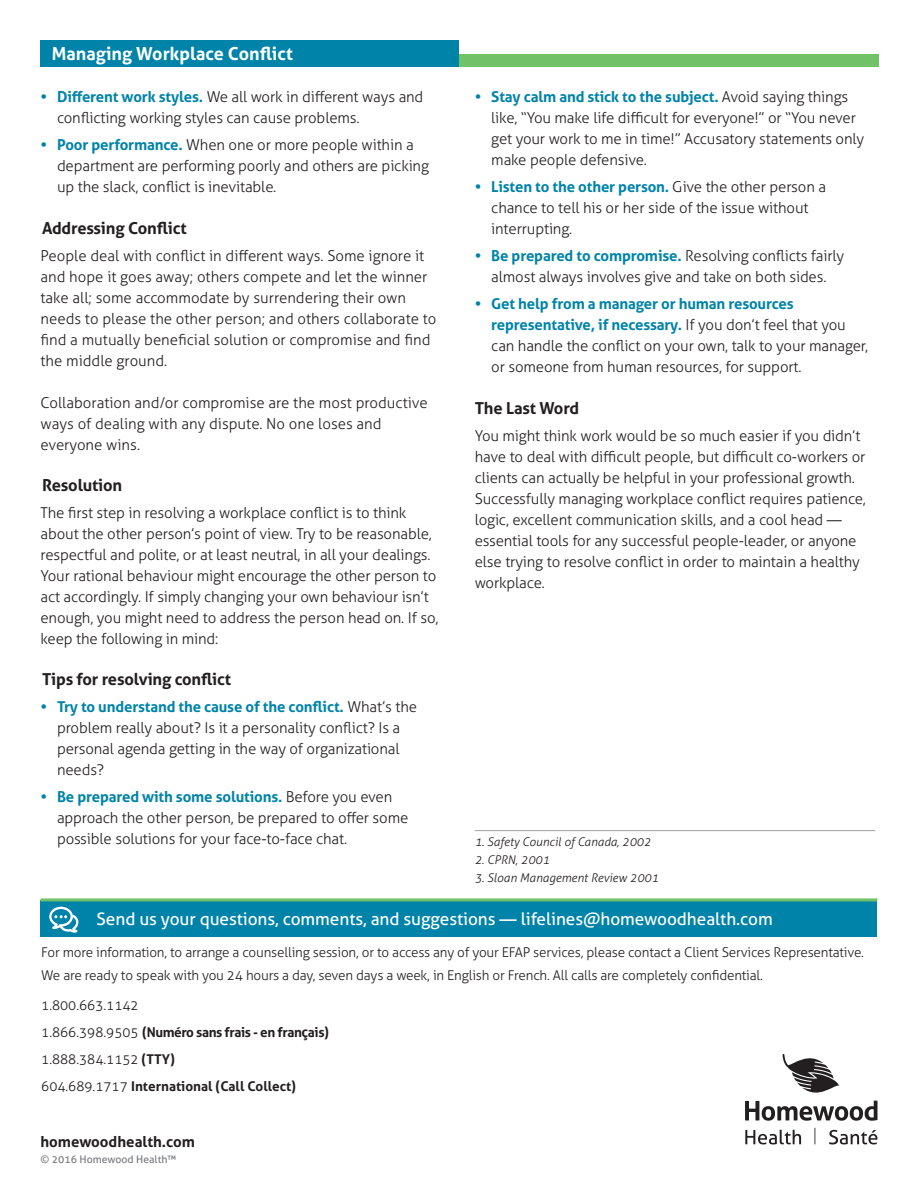
<style>
.page{position:relative;width:918px;height:1188px;background:#fff}
.page>*{position:absolute;margin:0;border:0;box-sizing:border-box;transform-origin:0 0}
.t1{font:700 18px "Aller";color:#fff}
.t2{font:17.25px "Aller";letter-spacing:-.005em;color:#fff}
.t3{font:700 16.5px "Aller";letter-spacing:-.01em;color:#231f20}
.t4{font:300 15px/21px "Aller";letter-spacing:-.01em;color:#231f20}
.t5{font:700 15px "Aller";color:#231f20}
.t6{font:300 13.5px/22.5px "Aller";letter-spacing:-.015em;color:#231f20}
.t7{font:700 13.5px/27px "Aller";letter-spacing:-.01em;color:#231f20}
.t8{font:italic 300 12px "Aller";color:#231f20}
.t9{font:10.5px "Aller";color:#787a7d}
.s1{font-weight:700;color:#0083a9}
.s2{font-weight:300}
</style>
<div class="page">
<svg style="left:745px;top:1130px;width:56px;height:14px"></svg>
<svg style="left:829px;top:1130px;width:48px;height:14px"></svg>
<svg style="left:814px;top:1128px;width:1px;height:16px"></svg>
<svg style="left:745px;top:1054px;width:132px;height:67px"></svg>
<div style="left:40px;top:901px;width:838px;height:36px;background:#0083a9"></div>
<hr style="left:40px;top:898px;width:838px;height:3px;background:#71c167">
<svg style="left:49px;top:907px;width:30px;height:26px"></svg>
<div style="left:41px;top:40px;width:418px;height:27px;background:#0083a9"></div>
<div style="left:459px;top:54px;width:420px;height:13px;background:#71c167"></div>
<hr style="left:475px;top:830px;width:400px;height:1px;background:#231f20">
<p class="t1" style="left:52px;top:42px;width:243px">Managing Workplace Conflict</p>
<p class="t4" style="left:57px;top:87px;width:368px;text-indent:-16px"><span class="s1">• Different work styles.</span> We all work in different ways and conflicting working styles can cause problems.</p>
<p class="t4" style="left:57px;top:135px;width:374px;text-indent:-16px"><span class="s1">• Poor performance.</span> When one or more people within a department are performing poorly and others are picking up the slack, conflict is inevitable.</p>
<p class="t3" style="left:42px;top:218px;width:146px">Addressing Conflict</p>
<p class="t4" style="left:41px;top:245px;width:398px">People deal with conflict in different ways. Some ignore it and hope it goes away; others compete and let the winner take all; some accommodate by surrendering their own needs to please the other person; and others collaborate to find a mutually beneficial solution or compromise and find the middle ground.</p>
<p class="t4" style="left:41px;top:392px;width:389px">Collaboration and/or compromise are the most productive ways of dealing with any dispute. No one loses and everyone wins.</p>
<p class="t3" style="left:42px;top:475px;width:82px">Resolution</p>
<p class="t4" style="left:41px;top:502px;width:399px">The first step in resolving a workplace conflict is to think about the other person’s point of view. Try to be reasonable, respectful and polite, or at least neutral, in all your dealings.<br>Your rational behaviour might encourage the other person to act accordingly. If simply changing your own behaviour isn’t enough, you might need to address the person head on. If so, keep the following in mind:</p>
<p class="t3" style="left:42px;top:669px;width:191px">Tips for resolving conflict</p>
<p class="t4" style="left:57px;top:696px;width:362px;text-indent:-17px"><span class="s1">• Try to understand the cause of the conflict.</span> What’s the problem really about? Is it a personality conflict? Is a personal agenda getting in the way of organizational needs?</p>
<p class="t4" style="left:57px;top:786px;width:353px;text-indent:-17px"><span class="s1">• Be prepared with some solutions.</span> Before you even approach the other person, be prepared to offer some possible solutions for your face-to-face chat.</p>
<p class="t4" style="left:491px;top:87px;width:375px;text-indent:-16px"><span class="s1">• Stay calm and stick to the subject.</span> Avoid saying things like, “You make life difficult for everyone!” or “You never get your work to me in time!” Accusatory statements only make people defensive.</p>
<p class="t4" style="left:491px;top:177px;width:336px;text-indent:-16px"><span class="s1">• Listen to the other person.</span> Give the other person a chance to tell his or her side of the issue without interrupting.</p>
<p class="t4" style="left:475px;top:246px;width:371px;text-align:center"><span class="s1">• Be prepared to compromise.</span> Resolving conflicts fairly almost always involves give and take on both sides.</p>
<p class="t4" style="left:491px;top:294px;width:378px;text-indent:-16px"><span class="s1">• Get help from a manager or human resources representative, if necessary.</span> If you don’t feel that you can handle the conflict on your own, talk to your manager, or someone from human resources, for support.</p>
<p class="t3" style="left:475px;top:398px;width:106px">The Last Word</p>
<p class="t4" style="left:475px;top:426px;width:393px">You might think work would be so much easier if you didn’t have to deal with difficult people, but difficult co-workers or clients can actually be helpful in your professional growth.<br>Successfully managing workplace conflict requires patience, logic, excellent communication skills, and a cool head — essential tools for any successful people-leader, or anyone else trying to resolve conflict in order to maintain a healthy workplace.</p>
<p class="t8" style="left:475px;top:835px;width:178px">1. Safety Council of Canada, 2002</p>
<p class="t8" style="left:475px;top:853px;width:76px">2. CPRN, 2001</p>
<p class="t8" style="left:475px;top:871px;width:185px">3. Sloan Management Review 2001</p>
<p class="t2" style="left:97px;top:909px;width:678px">Send us your questions, comments, and suggestions — lifelines@homewoodhealth.com</p>
<p class="t6" style="left:41px;top:941px;width:824px">For more information, to arrange a counselling session, or to access any of your EFAP services, please contact a Client Services Representative.<br>We are ready to speak with you 24 hours a day, seven days a week, in English or French. All calls are completely confidential.</p>
<p class="t7" style="left:41px;top:991px;width:289px"><span class="s2">1.800.663.1142<br>1.866.398.9505</span> (Numéro sans frais - en franÇais)<br><span class="s2">1.888.384.1152</span> (TTY)<br><span class="s2">604.689.1717</span> International (Call Collect)</p>
<p class="t5" style="left:40px;top:1132px;width:156px">homewoodhealth.com</p>
<p class="t9" style="left:40px;top:1153px;width:137px">© 2016 Homewood Health™</p>
</div>
